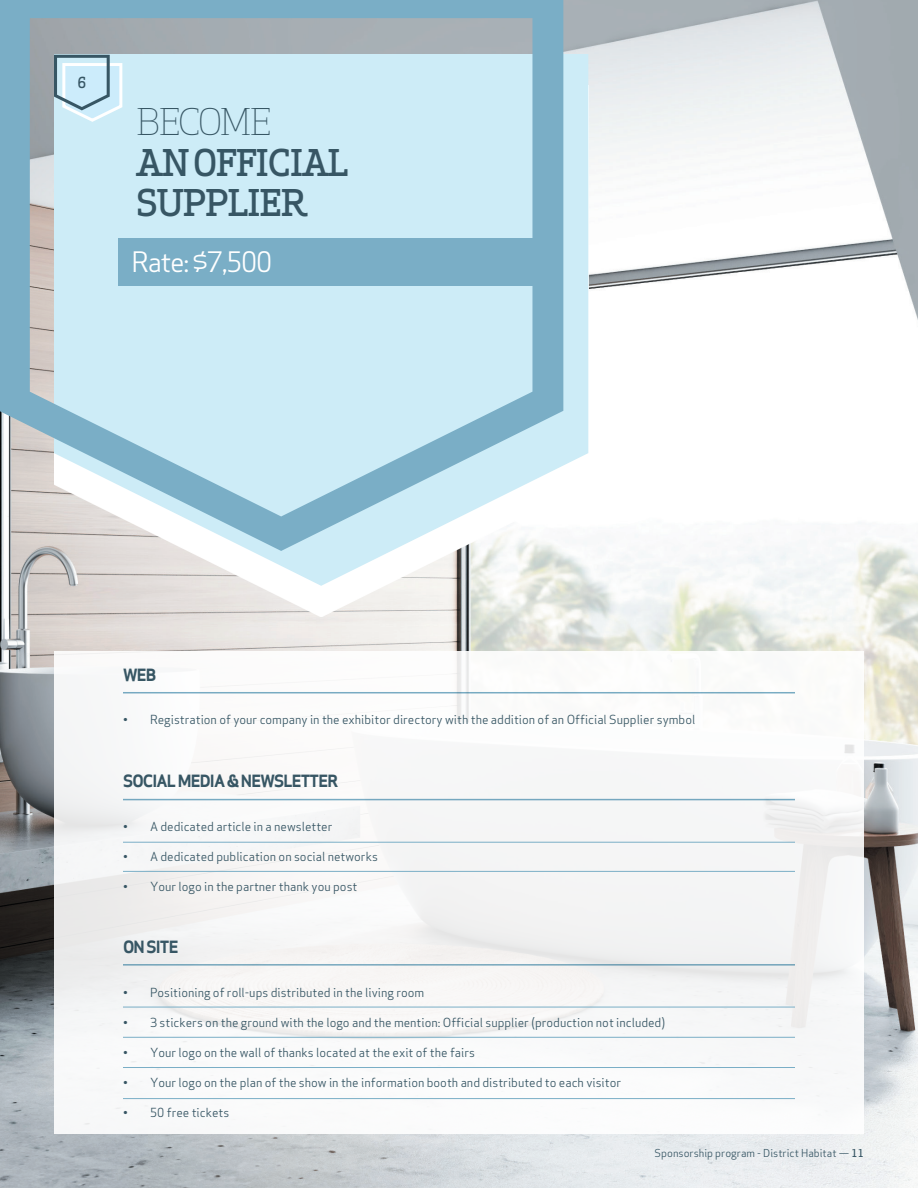
<style>
.page{position:relative;width:918px;height:1188px;background:#fff}
.page>*{position:absolute;margin:0;border:0;box-sizing:border-box;transform-origin:0 0}
.t1{font:500 36px/40.5px "Apex Serif";letter-spacing:-.05em;color:#375664}
.t2{font:300 36px "Apex Serif";letter-spacing:-.05em;color:#375664}
.t3{font:27px "Apex Sans";letter-spacing:-.05em;color:#fff}
.t4{font:16.5px "Apex Sans Bold ST";letter-spacing:-.05em;color:#375664}
.t5{font:500 14.85px "Apex Serif";color:#375664}
.t6{font:12px "Apex Sans";color:#375664}
.t7{font:10.5px "Apex Sans";color:#375664}
.s1{font-family:"Apex Serif";font-weight:500}
</style>
<div class="page">
<img style="left:0;top:0;width:918px;height:1188px">
<div style="left:54px;top:651px;width:810px;height:483px;background:#f7f7f7"></div>
<hr style="left:0;top:1018px;width:1px;height:170px;background:#fff">
<svg style="left:54px;top:586px;width:534px;height:31px"></svg>
<svg style="left:54px;top:54px;width:534px;height:532px"></svg>
<svg style="left:0;top:0;width:563px;height:551px;background:#b9d8e4"></svg>
<hr style="left:123px;top:692px;width:672px;height:1px;background:#7aaec6">
<hr style="left:123px;top:842px;width:672px;height:1px;background:#7aaec6">
<hr style="left:123px;top:871px;width:672px;height:1px;background:#7aaec6">
<hr style="left:123px;top:799px;width:672px;height:1px;background:#7aaec6">
<hr style="left:123px;top:964px;width:672px;height:2px;background:#7aaec6">
<hr style="left:123px;top:1007px;width:672px;height:1px;background:#7aaec6">
<hr style="left:123px;top:1067px;width:672px;height:1px;background:#7aaec6">
<hr style="left:123px;top:1098px;width:672px;height:1px;background:#7aaec6">
<hr style="left:123px;top:1037px;width:672px;height:1px;background:#7aaec6">
<p class="t5" style="left:77px;top:73px;width:10px">6</p>
<h1 class="t2" style="left:136px;top:99px;width:137px">BECOME</h1>
<h1 class="t1" style="left:136px;top:142px;width:214px">AN OFFICIAL<br>SUPPLIER</h1>
<h2 class="t3" style="left:132px;top:240px;width:142px">Rate: $7,500</h2>
<h3 class="t4" style="left:123px;top:664px;width:35px">WEB</h3>
<p class="t6" style="left:123px;top:710px;width:574px">• Registration of your company in the exhibitor directory with the addition of an Official Supplier symbol</p>
<h3 class="t4" style="left:123px;top:771px;width:217px">SOCIAL MEDIA &amp; NEWSLETTER</h3>
<p class="t6" style="left:123px;top:817px;width:211px">• A dedicated article in a newsletter</p>
<p class="t6" style="left:123px;top:847px;width:256px">• A dedicated publication on social networks</p>
<p class="t6" style="left:123px;top:877px;width:236px">• Your logo in the partner thank you post</p>
<h3 class="t4" style="left:123px;top:936px;width:57px">ON SITE</h3>
<p class="t6" style="left:123px;top:982px;width:303px">• Positioning of roll-ups distributed in the living room</p>
<p class="t6" style="left:123px;top:1012px;width:544px">• 3 stickers on the ground with the logo and the mention: Official supplier (production not included)</p>
<p class="t6" style="left:123px;top:1042px;width:354px">• Your logo on the wall of thanks located at the exit of the fairs</p>
<p class="t6" style="left:123px;top:1072px;width:500px">• Your logo on the plan of the show in the information booth and distributed to each visitor</p>
<p class="t6" style="left:123px;top:1102px;width:108px">• 50 free tickets</p>
<p class="t7" style="left:655px;top:1144px;width:211px">Sponsorship program - District Habitat — <span class="s1">11</span></p>
</div>
